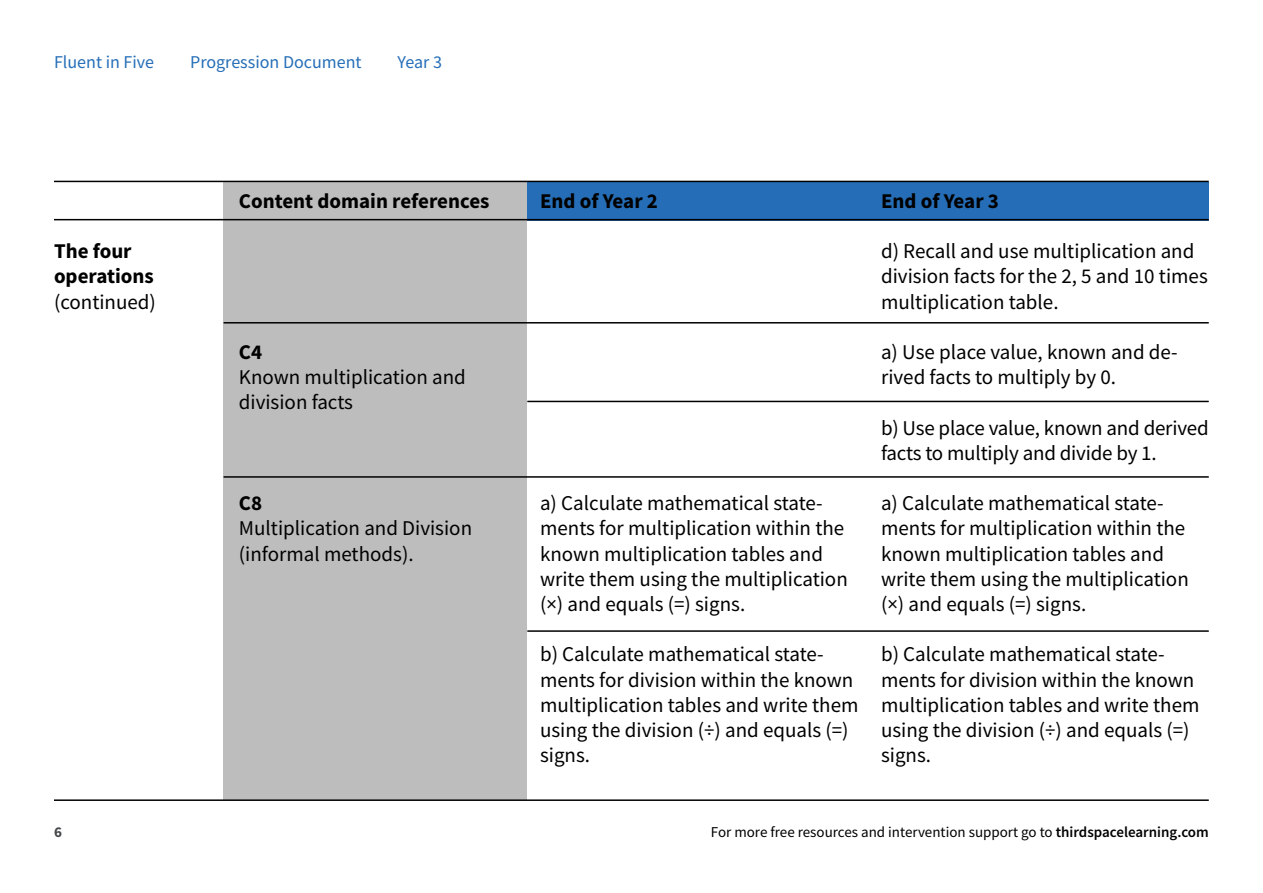
<style>
.page{position:relative;width:1263px;height:893px;background:#fff}
.page>*{position:absolute;margin:0;border:0;box-sizing:border-box;transform-origin:0 0}
.t1{font:21px/25.2px "Source Sans Pro";color:#000}
.t2{font:700 21px/25.2px "Source Sans Pro";color:#000}
.t3{font:18px "Source Sans Pro";color:#256eb7}
.t4{font:15px "Source Sans Pro";color:#000}
.t5{font:700 15px "Source Sans Pro";color:#444749}
.s1{font-weight:600}
</style>
<div class="page">
<div style="left:527px;top:182px;width:682px;height:38px;background:#256eb7"></div>
<div style="left:224px;top:181px;width:303px;height:618px;background:#bebdbe"></div>
<hr style="left:54px;top:181px;width:1155px;height:1px;background:#000">
<hr style="left:54px;top:219px;width:1155px;height:1px;background:#000">
<hr style="left:224px;top:322px;width:985px;height:2px;background:#000">
<hr style="left:224px;top:476px;width:985px;height:2px;background:#000">
<hr style="left:527px;top:401px;width:682px;height:1px;background:#000">
<hr style="left:527px;top:630px;width:682px;height:2px;background:#000">
<hr style="left:54px;top:799px;width:1155px;height:2px;background:#000">
<p class="t3" style="left:54px;top:50px;width:102px">Fluent in Five</p>
<p class="t3" style="left:190px;top:50px;width:173px">Progression Document</p>
<p class="t3" style="left:398px;top:50px;width:46px">Year 3</p>
<p class="t2" style="left:54px;top:238px;width:101px">The four operations</p>
<p class="t1" style="left:54px;top:289px;width:103px">(continued)</p>
<p class="t2" style="left:239px;top:188px;width:252px">Content domain references</p>
<p class="t2" style="left:239px;top:339px;width:25px">C4</p>
<p class="t1" style="left:239px;top:365px;width:229px">Known multiplication and division facts</p>
<p class="t2" style="left:239px;top:490px;width:25px">C8</p>
<p class="t1" style="left:239px;top:516px;width:235px">Multiplication and Division (informal methods).</p>
<p class="t2" style="left:540px;top:188px;width:119px">End of Year 2</p>
<p class="t1" style="left:540px;top:491px;width:309px">a) Calculate mathematical state&shy;ments for multiplication within the known multiplication tables and write them using the multiplication (×) and equals (=) signs.</p>
<p class="t1" style="left:540px;top:642px;width:320px">b) Calculate mathematical state&shy;ments for division within the known multiplication tables and write them using the division (÷) and equals (=) signs.</p>
<p class="t2" style="left:881px;top:188px;width:119px">End of Year 3</p>
<p class="t1" style="left:881px;top:239px;width:328px">d) Recall and use multiplication and division facts for the 2, 5 and 10 times multiplication table.</p>
<p class="t1" style="left:881px;top:339px;width:298px">a) Use place value, known and de&shy;rived facts to multiply by 0.</p>
<p class="t1" style="left:881px;top:415px;width:329px">b) Use place value, known and derived facts to multiply and divide by 1.</p>
<p class="t1" style="left:881px;top:491px;width:309px">a) Calculate mathematical state&shy;ments for multiplication within the known multiplication tables and write them using the multiplication (×) and equals (=) signs.</p>
<p class="t1" style="left:881px;top:642px;width:320px">b) Calculate mathematical state&shy;ments for division within the known multiplication tables and write them using the division (÷) and equals (=) signs.</p>
<p class="t5" style="left:54px;top:822px;width:9px">6</p>
<p class="t4" style="left:711px;top:822px;width:499px">For more free resources and intervention support go to <span class="s1">thirdspacelearning.com</span></p>
</div>
